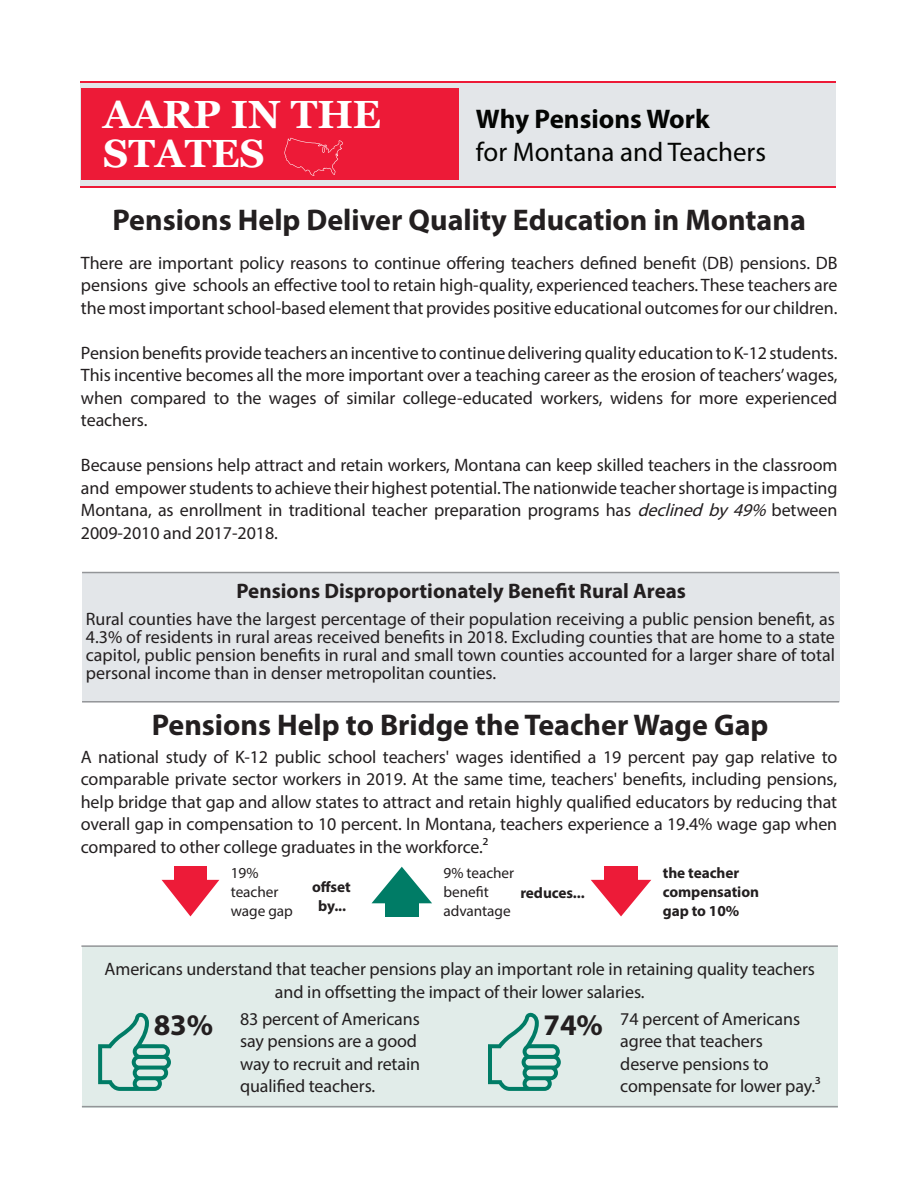
<style>
.page{position:relative;width:918px;height:1188px;background:#fff}
.page>*{position:absolute;margin:0;border:0;box-sizing:border-box;transform-origin:0 0}
.t1{font:700 39px/39px "Georgia";color:#fff}
.t2{font:700 30px "Myriad Pro";color:#231f20}
.t3{font:27px "Myriad Pro";color:#040503}
.t4{font:700 27px "Myriad Pro";color:#040503}
.t5{font:700 21px "Myriad Pro";color:#231f20}
.t6{font:18px/22.5px "Myriad Pro";letter-spacing:-.005em;color:#231f20;text-align:justify}
.t7{font:700 15.3px/19.2px "Myriad Pro";letter-spacing:-.005em;color:#231f20}
.t8{font:15.3px/19.2px "Myriad Pro";letter-spacing:-.005em;color:#231f20}
.s1{font-style:italic}
</style>
<div class="page">
<div style="left:81px;top:82px;width:755px;height:105px;background:#e3e6e9"></div>
<div style="left:81px;top:89px;width:377px;height:91px;background:#ed1a37"></div>
<hr style="left:81px;top:81px;width:755px;height:2px;background:#ed1a37">
<hr style="left:81px;top:186px;width:755px;height:2px;background:#ed1a37">
<svg style="left:284px;top:138px;width:59px;height:38px"></svg>
<div style="left:174px;top:867px;width:33px;height:24px;background:#ed1b38"></div>
<svg style="left:162px;top:880px;width:57px;height:36px"></svg>
<div style="left:385px;top:892px;width:34px;height:24px;background:#007c66"></div>
<svg style="left:372px;top:867px;width:60px;height:36px"></svg>
<div style="left:604px;top:867px;width:34px;height:24px;background:#ed1b38"></div>
<svg style="left:591px;top:880px;width:60px;height:36px"></svg>
<div style="left:82px;top:946px;width:756px;height:161px;background:#e1ece9"></div>
<hr style="left:82px;top:1106px;width:756px;height:1px;background:#939598">
<hr style="left:81px;top:945px;width:757px;height:2px;background:#939598">
<svg style="left:98px;top:1013px;width:73px;height:78px"></svg>
<svg style="left:488px;top:1013px;width:73px;height:78px"></svg>
<div style="left:82px;top:573px;width:757px;height:129px;background:#e3e6e9"></div>
<hr style="left:82px;top:572px;width:757px;height:1px;background:#939598">
<hr style="left:82px;top:701px;width:757px;height:2px;background:#939598">
<p class="t1" style="left:103px;top:99px;width:279px">AARP IN THE<br>STATES</p>
<p class="t4" style="left:476px;top:102px;width:235px">Why Pensions Work</p>
<p class="t3" style="left:476px;top:135px;width:292px">for Montana and Teachers</p>
<p class="t2" style="left:113px;top:201px;width:695px">Pensions Help Deliver Quality Education in Montana</p>
<p class="t6" style="left:81px;top:251px;width:758px">There are important policy reasons to continue offering teachers defined benefit (DB) pensions. DB pensions give schools an effective tool to retain high-quality, experienced teachers. These teachers are the most important school-based element that provides positive educational outcomes for our children.</p>
<p class="t6" style="left:81px;top:341px;width:758px">Pension benefits provide teachers an incentive to continue delivering quality education to K-12 students.<br>This incentive becomes all the more important over a teaching career as the erosion of teachers’ wages, when compared to the wages of similar college-educated workers, widens for more experienced teachers.</p>
<p class="t6" style="left:81px;top:454px;width:758px">Because pensions help attract and retain workers, Montana can keep skilled teachers in the classroom and empower students to achieve their highest potential. The nationwide teacher shortage is impacting Montana, as enrollment in traditional teacher preparation programs has <span class="s1">declinedby49%</span> between 2009-2010 and 2017-2018.</p>
<p class="t5" style="left:237px;top:578px;width:451px">Pensions Disproportionately Benefit Rural Areas</p>
<p class="t6" style="left:86px;top:610px;width:751px;line-height:18px">Rural counties have the largest percentage of their population receiving a public pension benefit, as 4.3% of residents in rural areas received benefits in 2018. Excluding counties that are home to a state capitol, public pension benefits in rural and small town counties accounted for a larger share of total personal income than in denser metropolitan counties.</p>
<p class="t2" style="left:152px;top:705px;width:618px">Pensions Help to Bridge the Teacher Wage Gap</p>
<p class="t6" style="left:81px;top:745px;width:758px">A national study of K-12 public school teachers' wages identified a 19 percent pay gap relative to comparable private sector workers in 2019. At the same time, teachers' benefits, including pensions, help bridge that gap and allow states to attract and retain highly qualified educators by reducing that overall gap in compensation to 10 percent. In Montana, teachers experience a 19.4% wage gap when compared to other college graduates in the workforce.2</p>
<p class="t8" style="left:231px;top:863px;width:64px">19% teacher wage gap</p>
<p class="t8" style="left:444px;top:863px;width:72px">9% teacher benefit advantage</p>
<p class="t7" style="left:663px;top:863px;width:98px">the teacher compensation gap to 10%</p>
<p class="t7" style="left:312px;top:876px;width:40px">offset</p>
<p class="t7" style="left:318px;top:896px;width:29px">by...</p>
<p class="t7" style="left:520px;top:882px;width:66px">reduces...</p>
<p class="t6" style="left:105px;top:958px;width:712px;text-align:center">Americans understand that teacher pensions play an important role in retaining quality teachers and in offsetting the impact of their lower salaries.</p>
<p class="t6" style="left:240px;top:1007px;width:182px;text-align:left">83 percent of Americans say pensions are a good way to recruit and retain qualified teachers.</p>
<p class="t6" style="left:620px;top:1007px;width:202px;text-align:left">74 percent of Americans agree that teachers deserve pensions to compensate for lower pay.3</p>
<p class="t2" style="left:154px;top:1006px;width:61px">83%</p>
<p class="t2" style="left:544px;top:1006px;width:61px">74%</p>
</div>
